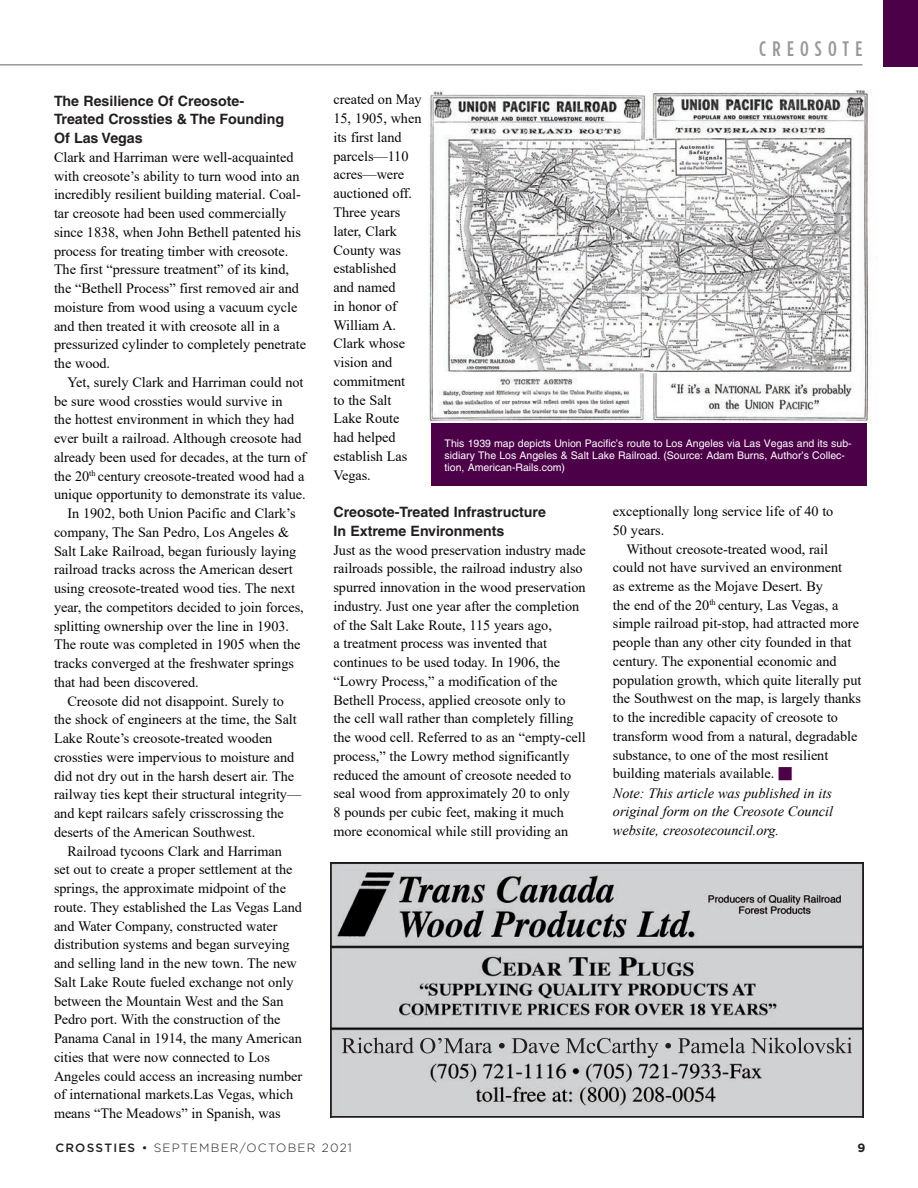
<style>
.page{position:relative;width:918px;height:1188px;background:#fff}
.page>*{position:absolute;margin:0;border:0;box-sizing:border-box;transform-origin:0 0}
.t1{font:500 21px "Gotham Condensed";letter-spacing:.295em;color:#9a9899}
.t2{font:14.25px/18.8px "Times New Roman";letter-spacing:-.005em;color:#040503}
.t3{font:700 14.25px/18.8px "Helvetica";letter-spacing:-.005em;color:#231f20}
.t4{font:italic 14.25px/18.8px "Times New Roman";color:#040503;text-align:justify}
.t5{font:300 12px "Gotham";letter-spacing:.1em;color:#231f20}
.t6{font:700 12px "Gotham";color:#231f20}
.t7{font:10.5px/12px "Helvetica";color:#fff}
.s1{color:#4c0048}
.s2{font-weight:500}
.s3{font-weight:400}
</style>
<div class="page">
<hr style="left:0;top:64px;width:863px;height:2px;background:#9a9899">
<div style="left:884px;top:0;width:34px;height:67px;background:#4c0048"></div>
<img style="left:429px;top:90px;width:442px;height:333px">
<div style="left:431px;top:423px;width:435px;height:63px;background:#4c0048"></div>
<img style="left:333px;top:865px;width:528px;height:250px">
<div style="left:330px;top:862px;width:534px;height:256px;border:2px solid #231f20"></div>
<p class="t3" style="left:54px;top:91px;width:232px">The Resilience Of Creosote-<br>Treated Crossties &amp; The Founding<br>Of Las Vegas</p>
<p class="t2" style="left:54px;top:147px;width:254px">Clark and Harriman were well-acquainted with creosote’s ability to turn wood into an incredibly resilient building material. Coal&shy;tar creosote had been used commercially since 1838, when John Bethell patented his process for treating timber with creosote.<br>The first “pressure treatment” of its kind, the “Bethell Process” first removed air and moisture from wood using a vacuum cycle and then treated it with creosote all in a pressurized cylinder to completely penetrate the wood.</p>
<p class="t2" style="left:67px;top:372px;width:238px">Yet, surely Clark and Harriman could not</p>
<p class="t2" style="left:54px;top:391px;width:230px">be sure wood crossties would survive in</p>
<p class="t2" style="left:54px;top:410px;width:242px">the hottest environment in which they had</p>
<p class="t2" style="left:54px;top:428px;width:249px">ever built a railroad. Although creosote had</p>
<p class="t2" style="left:54px;top:447px;width:254px">already been used for decades, at the turn of</p>
<p class="t2" style="left:54px;top:466px;width:252px">the 20<sup>th</sup> century creosote-treated wood had a</p>
<p class="t2" style="left:54px;top:485px;width:253px">unique opportunity to demonstrate its value.</p>
<p class="t2" style="left:67px;top:503px;width:230px">In 1902, both Union Pacific and Clark’s</p>
<p class="t2" style="left:54px;top:522px;width:237px">company, The San Pedro, Los Angeles &amp;</p>
<p class="t2" style="left:54px;top:541px;width:244px">Salt Lake Railroad, began furiously laying</p>
<p class="t2" style="left:54px;top:560px;width:240px">railroad tracks across the American desert</p>
<p class="t2" style="left:54px;top:578px;width:243px">using creosote-treated wood ties. The next</p>
<p class="t2" style="left:54px;top:597px;width:251px">year, the competitors decided to join forces,</p>
<p class="t2" style="left:54px;top:616px;width:237px">splitting ownership over the line in 1903.</p>
<p class="t2" style="left:54px;top:635px;width:248px">The route was completed in 1905 when the</p>
<p class="t2" style="left:54px;top:653px;width:241px">tracks converged at the freshwater springs</p>
<p class="t2" style="left:54px;top:672px;width:146px">that had been discovered.</p>
<p class="t2" style="left:67px;top:691px;width:218px">Creosote did not disappoint. Surely to</p>
<p class="t2" style="left:54px;top:710px;width:244px">the shock of engineers at the time, the Salt</p>
<p class="t2" style="left:54px;top:728px;width:220px">Lake Route’s creosote-treated wooden</p>
<p class="t2" style="left:54px;top:747px;width:242px">crossties were impervious to moisture and</p>
<p class="t2" style="left:54px;top:766px;width:242px">did not dry out in the harsh desert air. The</p>
<p class="t2" style="left:54px;top:785px;width:249px">railway ties kept their structural integrity—</p>
<p class="t2" style="left:54px;top:803px;width:231px">and kept railcars safely crisscrossing the</p>
<p class="t2" style="left:54px;top:822px;width:203px">deserts of the American Southwest.</p>
<p class="t2" style="left:67px;top:841px;width:216px">Railroad tycoons Clark and Harriman</p>
<p class="t2" style="left:54px;top:860px;width:240px">set out to create a proper settlement at the</p>
<p class="t2" style="left:54px;top:878px;width:234px">springs, the approximate midpoint of the</p>
<p class="t2" style="left:54px;top:897px;width:250px">route. They established the Las Vegas Land</p>
<p class="t2" style="left:54px;top:916px;width:225px">and Water Company, constructed water</p>
<p class="t2" style="left:54px;top:935px;width:237px">distribution systems and began surveying</p>
<p class="t2" style="left:54px;top:953px;width:244px">and selling land in the new town. The new</p>
<p class="t2" style="left:54px;top:972px;width:241px">Salt Lake Route fueled exchange not only</p>
<p class="t2" style="left:54px;top:991px;width:231px">between the Mountain West and the San</p>
<p class="t2" style="left:54px;top:1010px;width:228px">Pedro port. With the construction of the</p>
<p class="t2" style="left:54px;top:1028px;width:249px">Panama Canal in 1914, the many American</p>
<p class="t2" style="left:54px;top:1047px;width:217px">cities that were now connected to Los</p>
<p class="t2" style="left:54px;top:1066px;width:250px">Angeles could access an increasing number</p>
<p class="t2" style="left:54px;top:1085px;width:241px">of international markets.Las Vegas, which</p>
<p class="t2" style="left:54px;top:1104px;width:228px">means “The Meadows” in Spanish, was</p>
<h1 class="t1" style="left:759px;top:37px;width:105px">CREOSOTE</h1>
<p class="t2" style="left:333px;top:90px;width:90px">created on May<br>15, 1905, when its first land parcels—110 acres—were auctioned off.<br>Three years later, Clark<br>County was established<br>and named<br>in honor of<br>William A.<br>Clark whose vision and commitment<br>to the Salt<br>Lake Route had helped establish Las<br>Vegas.</p>
<p class="t3" style="left:333px;top:502px;width:214px">Creosote-Treated Infrastructure<br>In Extreme Environments</p>
<p class="t2" style="left:333px;top:540px;width:254px">Just as the wood preservation industry made railroads possible, the railroad industry also spurred innovation in the wood preservation industry. Just one year after the completion of the Salt Lake Route, 115 years ago,<br>a treatment process was invented that continues to be used today. In 1906, the “Lowry Process,” a modification of the Bethell Process, applied creosote only to the cell wall rather than completely filling the wood cell. Referred to as an “empty-cell process,” the Lowry method significantly reduced the amount of creosote needed to seal wood from approximately 20 to only<br>8 pounds per cubic feet, making it much more economical while still providing an</p>
<p class="t7" style="left:445px;top:437px;width:409px">This 1939 map depicts Union Pacific’s route to Los Angeles via Las Vegas and its sub&shy;sidiary The Los Angeles &amp; Salt Lake Railroad. (Source: Adam Burns, Author’s Collec&shy;tion, American-Rails.com)</p>
<p class="t2" style="left:613px;top:502px;width:222px">exceptionally long service life of 40 to<br>50 years.</p>
<p class="t2" style="left:613px;top:539px;width:250px;text-indent:14px">Without creosote-treated wood, rail could not have survived an environment<br>as extreme as the Mojave Desert. By<br>the end of the 20<sup>th</sup> century, Las Vegas, a simple railroad pit-stop, had attracted more people than any other city founded in that century. The exponential economic and population growth, which quite literally put the Southwest on the map, is largely thanks to the incredible capacity of creosote to transform wood from a natural, degradable substance, to one of the most resilient building materials available. <span class="s1">■</span></p>
<p class="t4" style="left:613px;top:783px;width:222px">Note: This article was published in its original form on the Creosote Council website, creosotecouncil.org.</p>
<p class="t5" style="left:55px;top:1140px;width:298px"><span class="s2">CROSSTIES</span> <span class="s3">•</span> SEPTEMBER/OCTOBER 2021</p>
<p class="t6" style="left:857px;top:1139px;width:9px">9</p>
</div>
